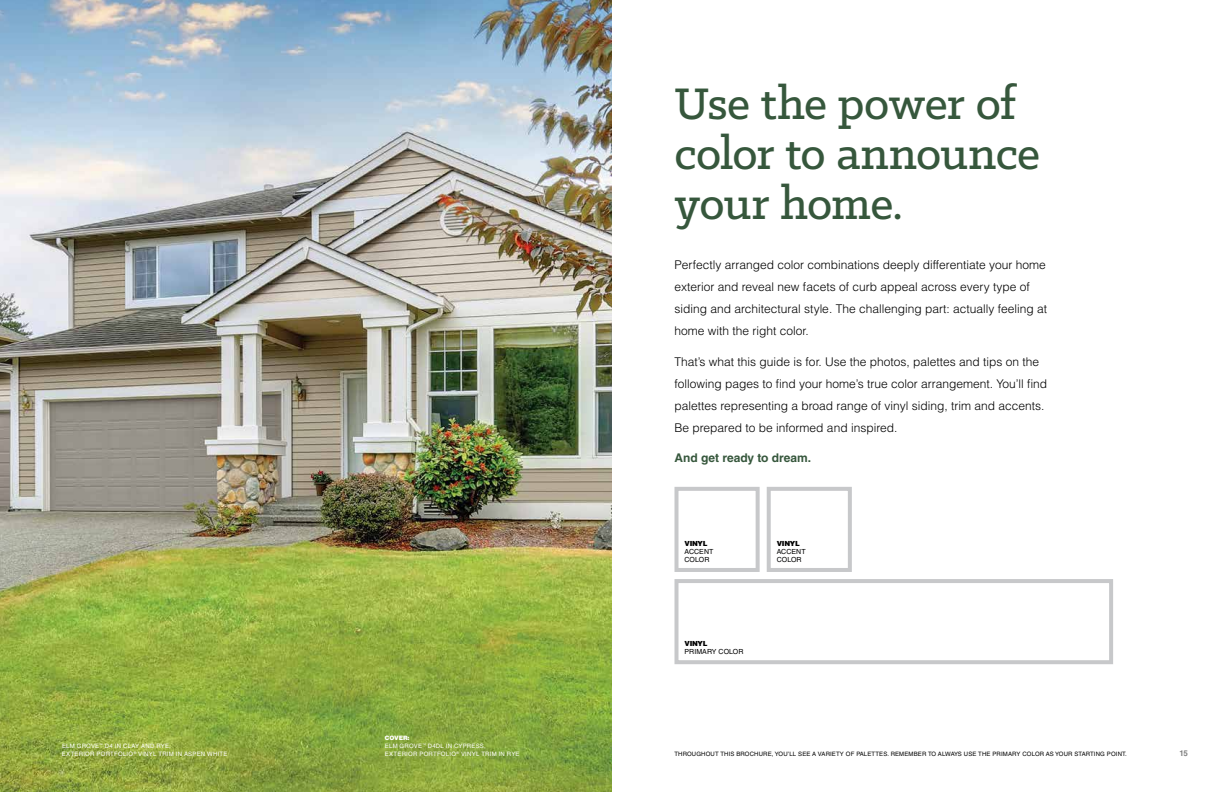
<style>
.page{position:relative;width:1224px;height:792px;background:#fff}
.page>*{position:absolute;margin:0;border:0;box-sizing:border-box;transform-origin:0 0}
.t1{font:500 50px/50px "Klinic Slab";letter-spacing:-.02em;color:#36573c}
.t2{font:300 12px/22px "Helvetica LT Std";color:#000}
.t3{font:700 12px "Helvetica LT Std";color:#36573c}
.t4{font:700 8px "Helvetica LT Std";color:#808080}
.t5{font:7px/8px "Helvetica LT Std";letter-spacing:.01em;color:#000}
.t6{font:900 7px "Helvetica LT Std";letter-spacing:-.04em;color:#000}
.t7{font:6px/8px "Helvetica LT Std";letter-spacing:.04em;color:#fff}
.t8{font:6px "Helvetica LT Std";letter-spacing:.025em;color:#000}
.s1{font-weight:900}
</style>
<div class="page">
<div style="left:675px;top:579px;width:438px;height:85px;border:4px solid #c7c8ca"></div>
<div style="left:767px;top:487px;width:85px;height:85px;border:4px solid #c7c8ca"></div>
<div style="left:675px;top:487px;width:85px;height:85px;border:4px solid #c7c8ca"></div>
<img style="left:0;top:0;width:612px;height:792px">
<p class="t7" style="left:62px;top:742px;width:167px">ELM GROVE<sup>™</sup> D4 IN CLAY AND RYE,<br>EXTERIOR PORTFOLIO<sup>®</sup> VINYL TRIM IN ASPEN WHITE</p>
<p class="t7" style="left:385px;top:734px;width:136px"><span class="s1">COVER:<br></span>ELM GROVE<sup>™</sup> D4DL IN CYPRESS,<br>EXTERIOR PORTFOLIO<sup>®</sup> VINYL TRIM IN RYE</p>
<h1 class="t1" style="left:675px;top:77px;width:367px">Use the power of color to announce your home.</h1>
<p class="t2" style="left:675px;top:254px;width:374px">Perfectly arranged color combinations deeply differentiate your home exterior and reveal new facets of curb appeal across every type of siding and architectural style. The challenging part: actually feeling at home with the right color.</p>
<p class="t2" style="left:675px;top:350px;width:374px">That’s what this guide is for. Use the photos, palettes and tips on the following pages to find your home’s true color arrangement. You’ll find palettes representing a broad range of vinyl siding, trim and accents.<br>Be prepared to be informed and inspired.</p>
<p class="t3" style="left:675px;top:450px;width:138px">And get ready to dream.</p>
<p class="t6" style="left:685px;top:539px;width:24px">VINYL</p>
<p class="t5" style="left:685px;top:547px;width:30px">ACCENT<br>COLOR</p>
<p class="t6" style="left:685px;top:639px;width:24px">VINYL</p>
<p class="t5" style="left:685px;top:648px;width:61px">PRIMARY COLOR</p>
<p class="t6" style="left:777px;top:539px;width:24px">VINYL</p>
<p class="t5" style="left:777px;top:548px;width:30px">ACCENT<br>COLOR</p>
<p class="t8" style="left:675px;top:750px;width:454px">THROUGHOUT THIS BROCHURE, YOU’LL SEE A VARIETY OF PALETTES. REMEMBER TO ALWAYS USE THE PRIMARY COLOR AS YOUR STARTING POINT.</p>
<p class="t4" style="left:1179px;top:748px;width:10px">15</p>
</div>
